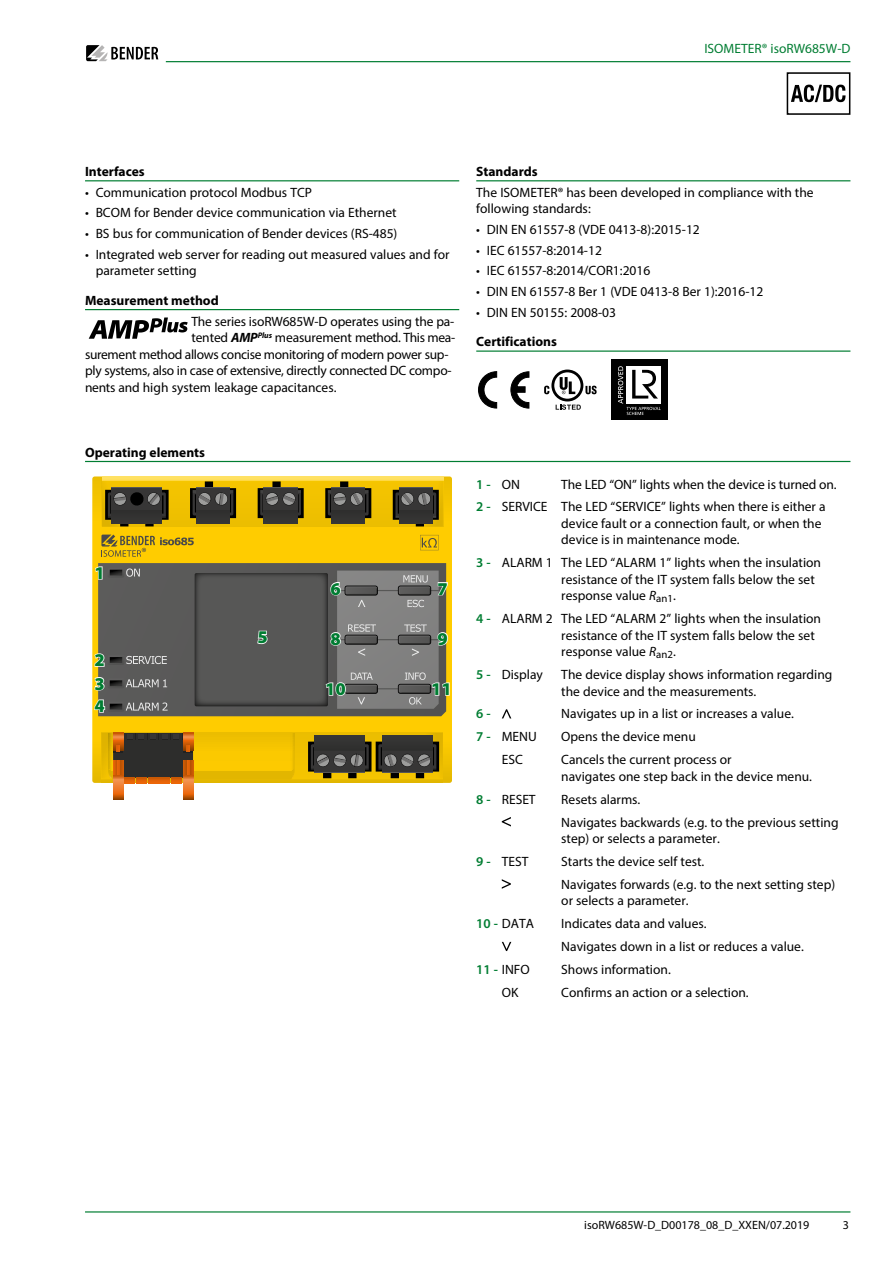
<style>
.page{position:relative;width:893px;height:1263px;background:#fff}
.page>*{position:absolute;margin:0;border:0;box-sizing:border-box;transform-origin:0 0}
.t1{font:900 18px/22.4px "Myriad Pro";color:#007d32}
.t2{font:13.5px/16.5px "Myriad Pro";color:#000}
.t3{font:700 13.5px "Myriad Pro";color:#000}
.t4{font:13.5px "Myriad Pro";letter-spacing:-.02em;color:#000}
.t5{font:13.5px "Myriad Pro";letter-spacing:-.025em;color:#000}
.t6{font:13.5px "Myriad Pro";color:#007d32}
.t7{font:600 13.5px "Myriad Pro";color:#007d32}
.t8{font:12px "Myriad Pro";color:#000}
.s1{font-weight:700;font-style:italic}
.s2{font-weight:600;color:#007d32}
.s3{font-style:italic}
.s4{font-weight:400;color:#000}
</style>
<div class="page">
<svg style="left:86px;top:45px;width:72px;height:16px"></svg>
<hr style="left:166px;top:61px;width:684px;height:1px;background:#007d32">
<hr style="left:85px;top:1211px;width:765px;height:1px;background:#007d32">
<div style="left:787px;top:72px;width:63px;height:43px;border:2px solid #000"></div>
<svg style="left:791px;top:85px;width:54px;height:17px"></svg>
<hr style="left:85px;top:180px;width:374px;height:1px;background:#007d32">
<hr style="left:85px;top:309px;width:374px;height:1px;background:#007d32">
<svg style="left:89px;top:317px;width:99px;height:22px"></svg>
<hr style="left:476px;top:180px;width:374px;height:1px;background:#007d32">
<hr style="left:476px;top:350px;width:374px;height:2px;background:#007d32">
<svg style="left:478px;top:371px;width:19px;height:38px"></svg>
<svg style="left:511px;top:371px;width:18px;height:38px"></svg>
<div style="left:551px;top:370px;width:32px;height:31px;border:3px solid #000;border-radius:50%"></div>
<svg style="left:585px;top:386px;width:12px;height:9px"></svg>
<svg style="left:544px;top:386px;width:5px;height:8px"></svg>
<svg style="left:559px;top:377px;width:16px;height:17px"></svg>
<svg style="left:556px;top:405px;width:25px;height:5px"></svg>
<svg style="left:667px;top:359px;width:1px;height:61px"></svg>
<div style="left:611px;top:359px;width:56px;height:61px;background:#000"></div>
<svg style="left:618px;top:366px;width:43px;height:49px"></svg>
<hr style="left:85px;top:461px;width:765px;height:1px;background:#007d32">
<svg style="left:502px;top:709px;width:9px;height:9px"></svg>
<svg style="left:502px;top:817px;width:9px;height:9px"></svg>
<svg style="left:502px;top:879px;width:9px;height:10px"></svg>
<svg style="left:502px;top:942px;width:9px;height:9px"></svg>
<svg style="left:92px;top:476px;width:360px;height:307px;background:#fcca02"></svg>
<svg style="left:102px;top:476px;width:342px;height:50px;background:#f2c719"></svg>
<div style="left:101px;top:733px;width:342px;height:50px;background:#edbf00"></div>
<div style="left:98px;top:563px;width:348px;height:153px;background:#5a5a59"></div>
<div style="left:195px;top:573px;width:133px;height:133px;background:#575756;border-radius:2px"></div>
<svg style="left:101px;top:535px;width:93px;height:22px;background:#cfa912"></svg>
<svg style="left:420px;top:535px;width:19px;height:15px"></svg>
<svg style="left:101px;top:481px;width:68px;height:45px;background:#625626"></svg>
<div style="left:196px;top:487px;width:33px;height:37px;background:#353534"></div>
<svg style="left:190px;top:481px;width:46px;height:37px"></svg>
<div style="left:264px;top:487px;width:33px;height:37px;background:#353534"></div>
<svg style="left:258px;top:481px;width:46px;height:37px"></svg>
<div style="left:331px;top:487px;width:34px;height:37px;background:#353534"></div>
<svg style="left:325px;top:481px;width:46px;height:37px"></svg>
<svg style="left:393px;top:481px;width:50px;height:45px;background:#6a5d28"></svg>
<svg style="left:308px;top:733px;width:135px;height:45px"></svg>
<svg style="left:183px;top:784px;width:10px;height:15px"></svg>
<svg style="left:113px;top:784px;width:10px;height:15px"></svg>
<svg style="left:101px;top:733px;width:194px;height:51px"></svg>
<svg style="left:94px;top:566px;width:46px;height:14px"></svg>
<svg style="left:93px;top:676px;width:75px;height:37px;background:#737065"></svg>
<svg style="left:93px;top:653px;width:74px;height:14px"></svg>
<svg style="left:257px;top:630px;width:11px;height:15px"></svg>
<svg style="left:325px;top:571px;width:125px;height:138px;background:#7d7c76"></svg>
<p class="t6" style="left:704px;top:40px;width:148px">ISOMETER® isoRW685W-D</p>
<p class="t3" style="left:85px;top:163px;width:61px">Interfaces</p>
<p class="t2" style="left:85px;top:184px;width:229px">• Communication protocol Modbus TCP</p>
<p class="t2" style="left:85px;top:204px;width:313px">• BCOM for Bender device communication via Ethernet</p>
<p class="t2" style="left:85px;top:225px;width:314px">• BS bus for communication of Bender devices (RS-485)</p>
<p class="t2" style="left:96px;top:246px;width:355px;text-indent:-11px">• Integrated web server for reading out measured values and for parameter setting</p>
<p class="t3" style="left:85px;top:291px;width:135px">Measurement method</p>
<p class="t2" style="left:191px;top:312px;width:265px">The series isoRW685W-D operates using the pa-</p>
<p class="t2" style="left:191px;top:329px;width:265px">tented <span class="s1">AMP</span><sup>Plus</sup> measurement method. This mea-</p>
<p class="t5" style="left:85px;top:346px;width:365px">surement method allows concise monitoring of modern power sup-</p>
<p class="t4" style="left:85px;top:362px;width:368px">ply systems, also in case of extensive, directly connected DC compo-</p>
<p class="t2" style="left:85px;top:378px;width:253px">nents and high system leakage capacitances.</p>
<p class="t3" style="left:85px;top:443px;width:122px">Operating elements</p>
<h1 class="t1" style="left:94px;top:562px;width:12px">1</h1>
<h1 class="t1" style="left:94px;top:649px;width:12px">2</h1>
<h1 class="t1" style="left:94px;top:673px;width:12px">3<br>4</h1>
<h1 class="t1" style="left:330px;top:577px;width:12px">6</h1>
<h1 class="t1" style="left:438px;top:577px;width:12px">7</h1>
<h1 class="t1" style="left:257px;top:626px;width:12px">5</h1>
<h1 class="t1" style="left:330px;top:628px;width:12px">8</h1>
<h1 class="t1" style="left:438px;top:628px;width:12px">9</h1>
<h1 class="t1" style="left:325px;top:678px;width:22px">10</h1>
<h1 class="t1" style="left:431px;top:678px;width:22px">11</h1>
<p class="t3" style="left:476px;top:163px;width:63px">Standards</p>
<p class="t2" style="left:476px;top:184px;width:339px">The ISOMETER® has been developed in compliance with the following standards:</p>
<p class="t2" style="left:476px;top:221px;width:225px">• DIN EN 61557-8 (VDE 0413-8):2015-12</p>
<p class="t2" style="left:476px;top:242px;width:127px">• IEC 61557-8:2014-12</p>
<p class="t2" style="left:476px;top:262px;width:176px">• IEC 61557-8:2014/COR1:2016</p>
<p class="t2" style="left:476px;top:283px;width:289px">• DIN EN 61557-8 Ber 1 (VDE 0413-8 Ber 1):2016-12</p>
<p class="t2" style="left:476px;top:304px;width:141px">• DIN EN 50155: 2008-03</p>
<p class="t3" style="left:476px;top:333px;width:82px">Certifications</p>
<p class="t2" style="left:476px;top:472px;width:362px;line-height:23px;text-indent:85px">The LED “ON” lights when the device is turned on.<br><span class="s2">2 -</span> SERVICE The LED “SERVICE” lights when there is either a</p>
<p class="t2" style="left:561px;top:515px;width:262px">device fault or a connection fault, or when the device is in maintenance mode.</p>
<p class="t2" style="left:561px;top:554px;width:261px;text-indent:-85px"><span class="s2">3 -</span> ALARM 1 The LED “ALARM 1” lights when the insulation resistance of the IT system falls below the set response value <span class="s3">R</span><sub>an1</sub>.</p>
<p class="t2" style="left:561px;top:610px;width:261px;text-indent:-85px"><span class="s2">4 -</span> ALARM 2 The LED “ALARM 2” lights when the insulation resistance of the IT system falls below the set response value <span class="s3">R</span><sub>an2</sub>.</p>
<p class="t2" style="left:476px;top:666px;width:68px"><span class="s2">5 -</span> Display</p>
<p class="t2" style="left:561px;top:666px;width:273px">The device display shows information regarding the device and the measurements.</p>
<p class="t7" style="left:476px;top:705px;width:16px">6 -</p>
<p class="t2" style="left:561px;top:705px;width:234px">Navigates up in a list or increases a value.</p>
<p class="t2" style="left:476px;top:728px;width:62px"><span class="s2">7 -</span> MENU</p>
<p class="t2" style="left:561px;top:728px;width:136px">Opens the device menu</p>
<p class="t2" style="left:502px;top:751px;width:23px">ESC</p>
<p class="t2" style="left:561px;top:751px;width:252px">Cancels the current process or<br>navigates one step back in the device menu.</p>
<p class="t2" style="left:476px;top:791px;width:61px"><span class="s2">8 -</span> RESET</p>
<p class="t2" style="left:561px;top:787px;width:279px;line-height:23px">Resets alarms.<br>Navigates backwards (e.g. to the previous setting</p>
<p class="t2" style="left:561px;top:830px;width:160px">step) or selects a parameter.</p>
<p class="t2" style="left:476px;top:853px;width:54px"><span class="s2">9 -</span> TEST</p>
<p class="t2" style="left:561px;top:850px;width:275px;line-height:23px">Starts the device self test.<br>Navigates forwards (e.g. to the next setting step)</p>
<p class="t2" style="left:561px;top:892px;width:129px">or selects a parameter.</p>
<p class="t2" style="left:476px;top:915px;width:59px"><span class="s2">10 -</span> DATA</p>
<p class="t2" style="left:561px;top:912px;width:244px;line-height:23px">Indicates data and values.<br>Navigates down in a list or reduces a value.</p>
<p class="t2" style="left:476px;top:961px;width:55px"><span class="s2">11 -</span> INFO</p>
<p class="t2" style="left:561px;top:961px;width:111px">Shows information.</p>
<p class="t2" style="left:502px;top:984px;width:18px">OK</p>
<p class="t2" style="left:561px;top:984px;width:189px">Confirms an action or a selection.</p>
<p class="t7" style="left:476px;top:475px;width:45px">1 - <span class="s4">ON</span></p>
<p class="t8" style="left:584px;top:1217px;width:227px">isoRW685W-D_D00178_08_D_XXEN/07.2019</p>
<p class="t8" style="left:843px;top:1217px;width:8px">3</p>
</div>
